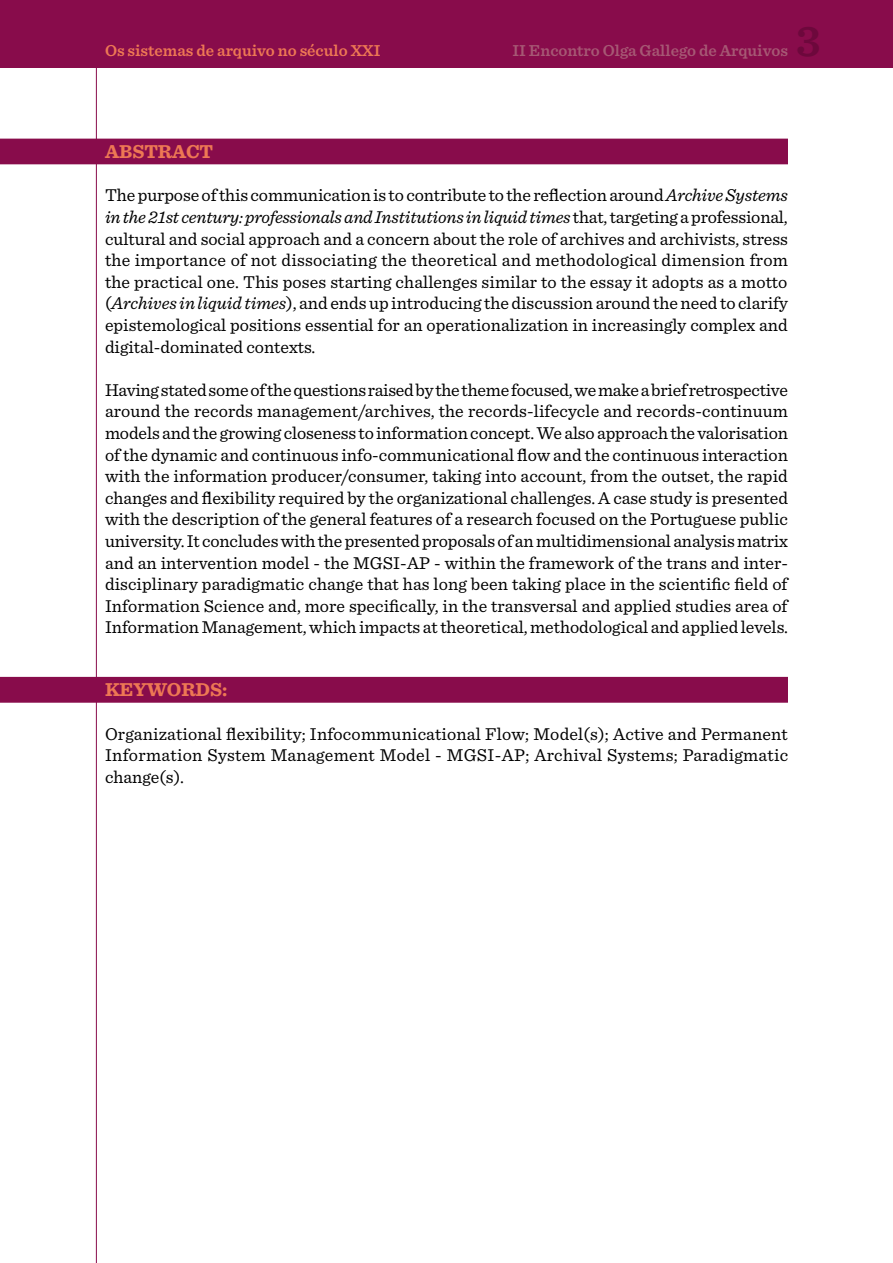
<style>
.page{position:relative;width:893px;height:1263px;background:#fff}
.page>*{position:absolute;margin:0;border:0;box-sizing:border-box;transform-origin:0 0}
.t1{font:600 45px "Sentinel";color:#6d083c}
.t2{font:700 19.5px "Sentinel";color:#ed7854}
.t3{font:18px/21.6px "Sentinel";color:#000;text-align:justify}
.t4{font:600 16.5px "Sentinel";color:#a65874}
.t5{font:600 16.5px "Sentinel";color:#ed7854}
.s1{font-style:italic}
</style>
<div class="page">
<div style="left:0;top:0;width:893px;height:68px;background:#880c4b"></div>
<hr style="left:96px;top:68px;width:1px;height:1195px;background:#880c4b">
<div style="left:0;top:139px;width:788px;height:25px;background:#880c4b"></div>
<div style="left:0;top:677px;width:788px;height:25px;background:#880c4b"></div>
<hr style="left:0;top:702px;width:788px;height:1px;background:#880c4b">
<p class="t5" style="left:105px;top:38px;width:277px">Os sistemas de arquivo no século XXI</p>
<p class="t4" style="left:512px;top:38px;width:277px">II Encontro Olga Gallego de Arquivos</p>
<h1 class="t1" style="left:796px;top:7px;width:26px">3</h1>
<p class="t2" style="left:105px;top:136px;width:110px">ABSTRACT</p>
<p class="t3" style="left:105px;top:183px;width:684px">The purpose of this communication is to contribute to the reflection around <span class="s1">Archive Systems in the 21st century: professionals and Institutions in liquid times</span> that, targeting a professional, cultural and social approach and a concern about the role of archives and archivists, stress the importance of not dissociating the theoretical and methodological dimension from the practical one. This poses starting challenges similar to the essay it adopts as a motto (<span class="s1">Archives in liquid times</span>), and ends up introducing the discussion around the need to clarify epistemological positions essential for an operationalization in increasingly complex and digital-dominated contexts.</p>
<p class="t3" style="left:105px;top:378px;width:685px">Having stated some of the questions raised by the theme focused, we make a brief retrospective around the records management/archives, the records-lifecycle and records-continuum models and the growing closeness to information concept. We also approach the valorisation of the dynamic and continuous info-communicational flow and the continuous interaction with the information producer/consumer, taking into account, from the outset, the rapid changes and flexibility required by the organizational challenges. A case study is presented with the description of the general features of a research focused on the Portuguese public university. It concludes with the presented proposals of an multidimensional analysis matrix and an intervention model - the MGSI-AP - within the framework of the trans and inter&shy;disciplinary paradigmatic change that has long been taking place in the scientific field of Information Science and, more specifically, in the transversal and applied studies area of Information Management, which impacts at theoretical, methodological and applied levels.</p>
<p class="t2" style="left:105px;top:674px;width:124px">KEYWORDS:</p>
<p class="t3" style="left:105px;top:722px;width:685px">Organizational flexibility; Infocommunicational Flow; Model(s); Active and Permanent Information System Management Model - MGSI-AP; Archival Systems; Paradigmatic change(s).</p>
</div>
